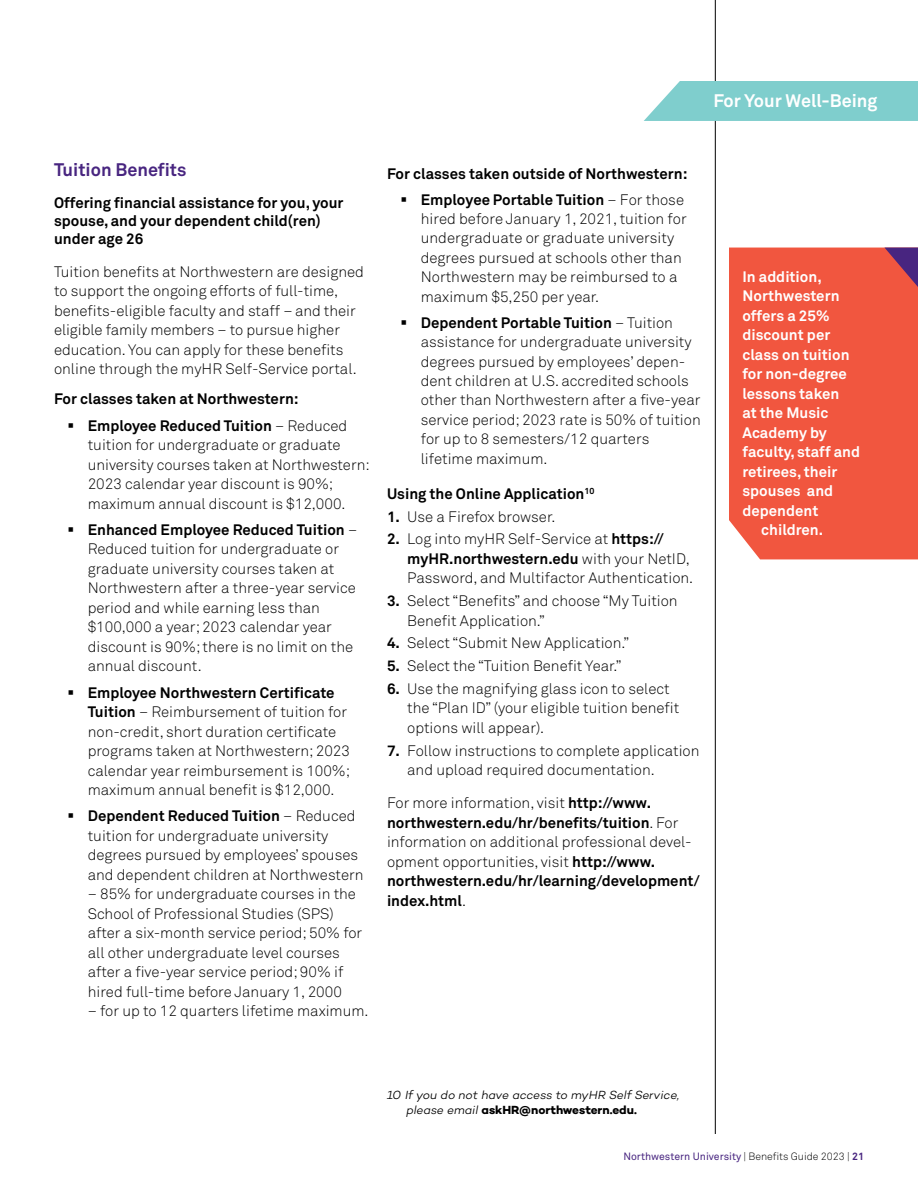
<style>
.page{position:relative;width:918px;height:1188px;background:#fff}
.page>*{position:absolute;margin:0;border:0;box-sizing:border-box;transform-origin:0 0}
.t1{font:700 18px "Akkurat Pro";color:#fff}
.t2{font:700 18px "Akkurat Pro";color:#482580}
.t3{font:300 15px/19.5px "Akkurat Pro";color:#000}
.t4{font:700 15px/19.5px "Akkurat Pro";color:#000}
.t5{font:700 15px "Akkurat Pro";color:#fff}
.t6{font:italic 300 12px/15px "Campton";letter-spacing:-.01em;color:#000}
.t7{font:10.5px "Akkurat Pro";color:#482580}
.s1{font-weight:700}
.s2{font-weight:300}
.s3{font-weight:700;font-style:normal}
.s4{font-weight:300;color:#000}
</style>
<div class="page">
<hr style="left:715px;top:0;width:1px;height:1134px;background:#000">
<div style="left:644px;top:81px;width:274px;height:40px;background:#7fcecd"></div>
<div style="left:729px;top:248px;width:189px;height:311px;background:#f1563f"></div>
<svg style="left:884px;top:248px;width:34px;height:39px"></svg>
<p class="t1" style="left:713px;top:90px;width:166px">For Your Well-Being</p>
<p class="t2" style="left:54px;top:159px;width:134px">Tuition Benefits</p>
<h5 class="t4" style="left:54px;top:193px;width:291px;line-height:18px">Offering financial assistance for you, your spouse, and your dependent child(ren) under age 26</h5>
<p class="t3" style="left:54px;top:262px;width:312px">Tuition benefits at Northwestern are designed to support the ongoing efforts of full-time, benefits-eligible faculty and staff – and their eligible family members – to pursue higher education. You can apply for these benefits online through the myHR Self-Service portal.</p>
<h5 class="t4" style="left:54px;top:389px;width:246px">For classes taken at Northwestern:</h5>
<p class="t3" style="left:88px;top:416px;width:284px;text-indent:-20px">▪ <span class="s1">Employee Reduced Tuition</span> – Reduced tuition for undergraduate or graduate university courses taken at Northwestern:<br>2023 calendar year discount is 90%; maximum annual discount is $12,000.</p>
<p class="t3" style="left:88px;top:520px;width:271px;text-indent:-20px">▪ <span class="s1">Enhanced Employee Reduced Tuition</span> – Reduced tuition for undergraduate or graduate university courses taken at Northwestern after a three-year service period and while earning less than $100,000 a year; 2023 calendar year discount is 90%; there is no limit on the annual discount.</p>
<p class="t3" style="left:88px;top:683px;width:264px;text-indent:-20px">▪ <span class="s1">Employee Northwestern Certificate Tuition</span> – Reimbursement of tuition for non-credit, short duration certificate programs taken at Northwestern; 2023 calendar year reimbursement is 100%; maximum annual benefit is $12,000.</p>
<p class="t3" style="left:88px;top:806px;width:277px;text-indent:-20px">▪ <span class="s1">Dependent Reduced Tuition</span> – Reduced tuition for undergraduate university degrees pursued by employees’ spouses and dependent children at Northwestern</p>
<p class="t3" style="left:88px;top:884px;width:276px">– 85% for undergraduate courses in the School of Professional Studies (SPS) after a six-month service period; 50% for all other undergraduate level courses after a five-year service period; 90% if hired full-time before January 1, 2000</p>
<p class="t3" style="left:88px;top:1001px;width:282px">– for up to 12 quarters lifetime maximum.</p>
<h5 class="t4" style="left:387px;top:164px;width:302px">For classes taken outside of Northwestern:</h5>
<p class="t3" style="left:421px;top:190px;width:268px;text-indent:-20px">▪ <span class="s1">Employee Portable Tuition</span> – For those hired before January 1, 2021, tuition for undergraduate or graduate university degrees pursued at schools other than Northwestern may be reimbursed to a maximum $5,250 per year.</p>
<p class="t3" style="left:421px;top:313px;width:282px;text-indent:-20px">▪ <span class="s1">Dependent Portable Tuition</span> – Tuition assistance for undergraduate university degrees pursued by employees’ depen&shy;dent children at U.S. accredited schools other than Northwestern after a five-year service period; 2023 rate is 50% of tuition for up to 8 semesters/12 quarters lifetime maximum.</p>
<h5 class="t4" style="left:387px;top:484px;width:209px">Using the Online Application<sup>10</sup></h5>
<p class="t3" style="left:387px;top:507px;width:170px"><span class="s1">1.</span> Use a Firefox browser.</p>
<p class="t3" style="left:407px;top:529px;width:287px;text-indent:-20px"><span class="s1">2.</span> Log into myHR Self-Service at <span class="s1">https:// myHR.northwestern.edu</span> with your NetID,<br>Password, and Multifactor Authentication.</p>
<p class="t3" style="left:407px;top:591px;width:272px;text-indent:-20px"><span class="s1">3.</span> Select “Benefits” and choose “My Tuition<br>Benefit Application.”</p>
<p class="t3" style="left:387px;top:633px;width:244px"><span class="s1">4.</span> Select “Submit New Application.”</p>
<p class="t3" style="left:387px;top:656px;width:236px"><span class="s1">5.</span> Select the “Tuition Benefit Year.”</p>
<p class="t3" style="left:407px;top:679px;width:274px;text-indent:-20px"><span class="s1">6.</span> Use the magnifying glass icon to select the “Plan ID” (your eligible tuition benefit options will appear).</p>
<p class="t3" style="left:407px;top:741px;width:294px;text-indent:-20px"><span class="s1">7.</span> Follow instructions to complete application and upload required documentation.</p>
<p class="t4" style="left:387px;top:793px;width:314px"><span class="s2">For more information, visit</span> http://www. northwestern.edu/hr/benefits/tuition<span class="s2">. For information on additional professional devel&shy;opment opportunities, visit</span> http://www. northwestern.edu/hr/learning/development/ index.html<span class="s2">.</span></p>
<p class="t5" style="left:742px;top:267px;width:81px">In addition,</p>
<p class="t5" style="left:742px;top:287px;width:99px">Northwestern</p>
<p class="t5" style="left:742px;top:306px;width:89px">offers a 25%</p>
<p class="t5" style="left:742px;top:326px;width:89px">discount per</p>
<p class="t5" style="left:742px;top:345px;width:109px">class on tuition</p>
<p class="t5" style="left:742px;top:365px;width:106px">for non-degree</p>
<p class="t5" style="left:742px;top:384px;width:98px">lessons taken</p>
<p class="t5" style="left:742px;top:404px;width:87px">at the Music</p>
<p class="t5" style="left:742px;top:423px;width:86px">Academy by</p>
<p class="t5" style="left:742px;top:443px;width:119px">faculty, staff and</p>
<p class="t5" style="left:742px;top:462px;width:96px">retirees, their</p>
<p class="t5" style="left:742px;top:482px;width:92px">spouses and</p>
<p class="t5" style="left:742px;top:501px;width:77px">dependent</p>
<p class="t5" style="left:761px;top:521px;width:63px">children.</p>
<p class="t6" style="left:406px;top:1088px;width:275px;text-indent:-20px">10 If you do not have access to myHR Self Service, please email <span class="s3">askHR@northwestern.edu.</span></p>
<p class="t7" style="left:623px;top:1150px;width:242px">Northwestern University <span class="s4">| Benefts Guide 2023 |</span> <span class="s1">21</span></p>
</div>
